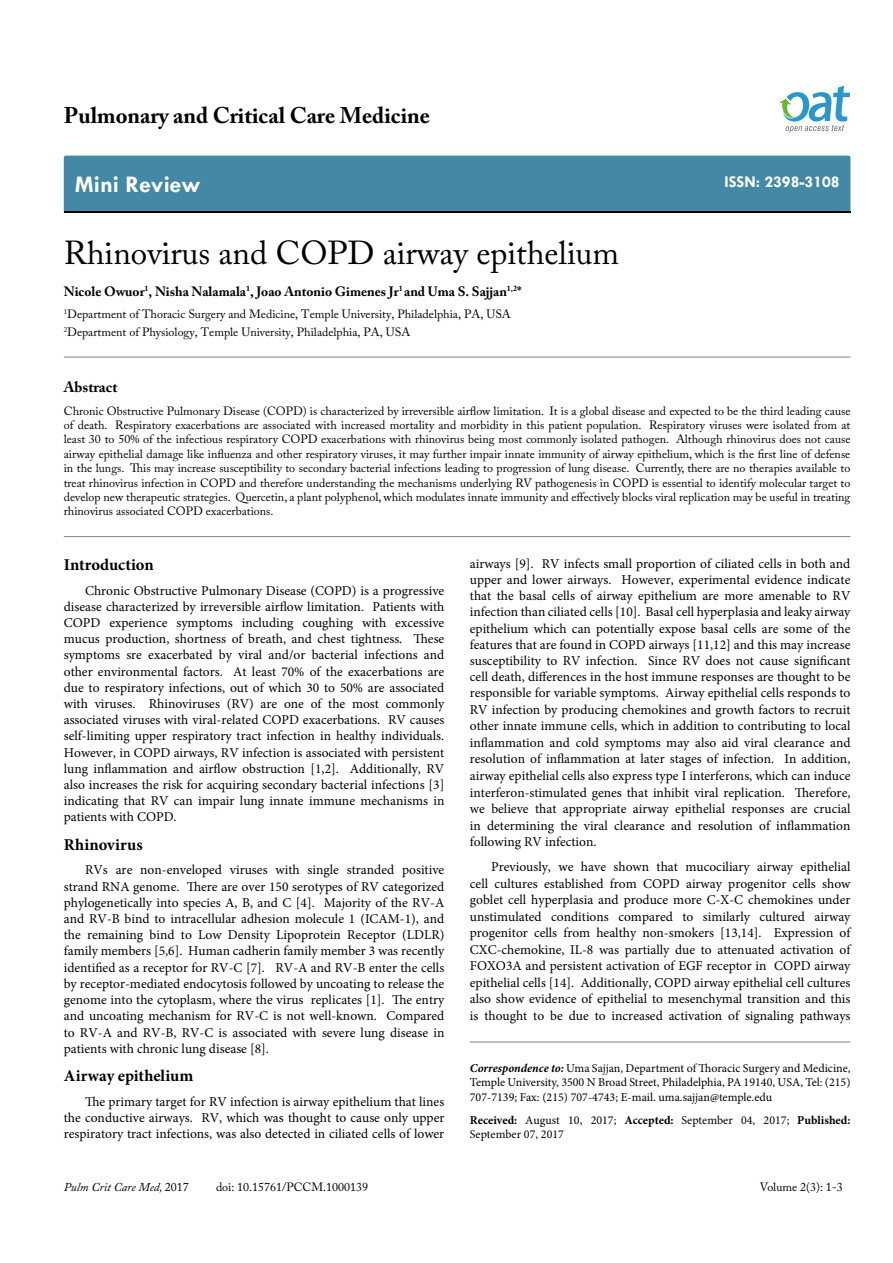
<style>
.page{position:relative;width:893px;height:1263px;background:#fff}
.page>*{position:absolute;margin:0;border:0;box-sizing:border-box;transform-origin:0 0}
.t1{font:33px "Adobe Caslon Pro";color:#000}
.t2{font:700 24px "Tw Cen";color:#fff}
.t3{font:700 22.5px "Adobe Caslon Pro";color:#000}
.t4{font:700 16.5px "Minion Pro";letter-spacing:.005em;color:#000}
.t5{font:700 16.5px "Tw Cen";color:#fff}
.t6{font:700 15px "Adobe Caslon Pro";color:#000}
.t7{font:13.5px/16.2px "Minion Pro";color:#000;text-align:justify}
.t8{font:700 13.5px "Adobe Caslon Pro";color:#000}
.t9{font:12px/14.4px "Adobe Caslon Pro";color:#000}
.t10{font:12px/14.4px "Minion Pro";color:#000;text-align:justify}
.t11{font:italic 12px "Adobe Caslon Pro";color:#000}
.s1{font-weight:700;font-style:italic}
.s2{font-weight:700}
.s3{font-style:normal}
</style>
<div class="page">
<div style="left:64px;top:156px;width:786px;height:56px;background:#4389a5"></div>
<svg style="left:779px;top:86px;width:71px;height:47px"></svg>
<hr style="left:64px;top:357px;width:786px;height:1px;background:#808285">
<hr style="left:64px;top:536px;width:786px;height:1px;background:#808285">
<hr style="left:470px;top:1042px;width:380px;height:1px;background:#808285">
<h3 class="t3" style="left:64px;top:102px;width:368px">Pulmonary and Critical Care Medicine</h3>
<h2 class="t2" style="left:75px;top:170px;width:127px">Mini Review</h2>
<h1 class="t1" style="left:64px;top:233px;width:557px">Rhinovirus and COPD airway epithelium</h1>
<p class="t8" style="left:64px;top:283px;width:459px">Nicole Owuor<sup>1</sup>, Nisha Nalamala<sup>1</sup>, Joao Antonio Gimenes Jr<sup>1</sup> and Uma S. Sajjan<sup>1,2</sup>*</p>
<p class="t9" style="left:64px;top:305px;width:449px;line-height:18px"><sup>1</sup>Department of Thoracic Surgery and Medicine, Temple University, Philadelphia, PA, USA<br><sup>2</sup>Department of Physiology, Temple University, Philadelphia, PA, USA</p>
<p class="t5" style="left:724px;top:172px;width:117px">ISSN: 2398-3108</p>
<p class="t6" style="left:64px;top:378px;width:55px">Abstract</p>
<p class="t9" style="left:64px;top:403px;width:788px;text-align:justify">Chronic Obstructive Pulmonary Disease (COPD) is characterized by irreversible airflow limitation. It is a global disease and expected to be the third leading cause of death. Respiratory exacerbations are associated with increased mortality and morbidity in this patient population. Respiratory viruses were isolated from at least 30 to 50% of the infectious respiratory COPD exacerbations with rhinovirus being most commonly isolated pathogen. Although rhinovirus does not cause airway epithelial damage like influenza and other respiratory viruses, it may further impair innate immunity of airway epithelium, which is the first line of defense in the lungs. This may increase susceptibility to secondary bacterial infections leading to progression of lung disease. Currently, there are no therapies available to treat rhinovirus infection in COPD and therefore understanding the mechanisms underlying RV pathogenesis in COPD is essential to identify molecular target to develop new therapeutic strategies. Quercetin, a plant polyphenol, which modulates innate immunity and effectively blocks viral replication may be useful in treating rhinovirus associated COPD exacerbations.</p>
<p class="t4" style="left:64px;top:553px;width:91px">Introduction</p>
<p class="t7" style="left:64px;top:582px;width:382px;text-indent:21px">Chronic Obstructive Pulmonary Disease (COPD) is a progressive disease characterized by irreversible airflow limitation. Patients with COPD experience symptoms including coughing with excessive mucus production, shortness of breath, and chest tightness. These symptoms sre exacerbated by viral and/or bacterial infections and other environmental factors. At least 70% of the exacerbations are due to respiratory infections, out of which 30 to 50% are associated with viruses. Rhinoviruses (RV) are one of the most commonly associated viruses with viral-related COPD exacerbations. RV causes self-limiting upper respiratory tract infection in healthy individuals.<br>However, in COPD airways, RV infection is associated with persistent lung inflammation and airflow obstruction [1,2]. Additionally, RV also increases the risk for acquiring secondary bacterial infections [3] indicating that RV can impair lung innate immune mechanisms in patients with COPD.</p>
<p class="t4" style="left:64px;top:833px;width:81px">Rhinovirus</p>
<p class="t7" style="left:64px;top:862px;width:382px;text-indent:21px">RVs are non-enveloped viruses with single stranded positive strand RNA genome. There are over 150 serotypes of RV categorized phylogenetically into species A, B, and C [4]. Majority of the RV-A and RV-B bind to intracellular adhesion molecule 1 (ICAM-1), and the remaining bind to Low Density Lipoprotein Receptor (LDLR) family members [5,6]. Human cadherin family member 3 was recently identified as a receptor for RV-C [7]. RV-A and RV-B enter the cells by receptor-mediated endocytosis followed by uncoating to release the genome into the cytoplasm, where the virus replicates [1]. The entry and uncoating mechanism for RV-C is not well-known. Compared to RV-A and RV-B, RV-C is associated with severe lung disease in patients with chronic lung disease [8].</p>
<p class="t4" style="left:64px;top:1064px;width:131px">Airway epithelium</p>
<p class="t7" style="left:64px;top:1093px;width:382px;text-indent:21px">The primary target for RV infection is airway epithelium that lines the conductive airways. RV, which was thought to cause only upper respiratory tract infections, was also detected in ciliated cells of lower</p>
<p class="t7" style="left:470px;top:555px;width:382px">airways [9]. RV infects small proportion of ciliated cells in both and upper and lower airways. However, experimental evidence indicate that the basal cells of airway epithelium are more amenable to RV infection than ciliated cells [10]. Basal cell hyperplasia and leaky airway epithelium which can potentially expose basal cells are some of the features that are found in COPD airways [11,12] and this may increase susceptibility to RV infection. Since RV does not cause significant cell death, differences in the host immune responses are thought to be responsible for variable symptoms. Airway epithelial cells responds to RV infection by producing chemokines and growth factors to recruit other innate immune cells, which in addition to contributing to local inflammation and cold symptoms may also aid viral clearance and resolution of inflammation at later stages of infection. In addition, airway epithelial cells also express type I interferons, which can induce interferon-stimulated genes that inhibit viral replication. Therefore, we believe that appropriate airway epithelial responses are crucial in determining the viral clearance and resolution of inflammation following RV infection.</p>
<p class="t7" style="left:470px;top:859px;width:382px;text-indent:21px">Previously, we have shown that mucociliary airway epithelial cell cultures established from COPD airway progenitor cells show goblet cell hyperplasia and produce more C-X-C chemokines under unstimulated conditions compared to similarly cultured airway progenitor cells from healthy non-smokers [13,14]. Expression of CXC-chemokine, IL-8 was partially due to attenuated activation of FOXO3A and persistent activation of EGF receptor in COPD airway epithelial cells [14]. Additionally, COPD airway epithelial cell cultures also show evidence of epithelial to mesenchymal transition and this is thought to be due to increased activation of signaling pathways</p>
<p class="t10" style="left:470px;top:1061px;width:382px"><span class="s1">Correspondence to:</span> Uma Sajjan, Department of Thoracic Surgery and Medicine, Temple University, 3500 N Broad Street, Philadelphia, PA 19140, USA, Tel: (215)<br>707-7139; Fax: (215) 707-4743; E-mail. uma.sajjan@temple.edu</p>
<p class="t10" style="left:470px;top:1113px;width:382px"><span class="s2">Received:</span> August 10, 2017; <span class="s2">Accepted:</span> September 04, 2017; <span class="s2">Published:<br></span>September 07, 2017</p>
<p class="t11" style="left:64px;top:1180px;width:127px">Pulm Crit Care Med, <span class="s3">2017</span></p>
<p class="t9" style="left:216px;top:1180px;width:154px">doi: 10.15761/PCCM.1000139</p>
<p class="t9" style="left:760px;top:1180px;width:84px">Volume 2(3): 1-3</p>
</div>
